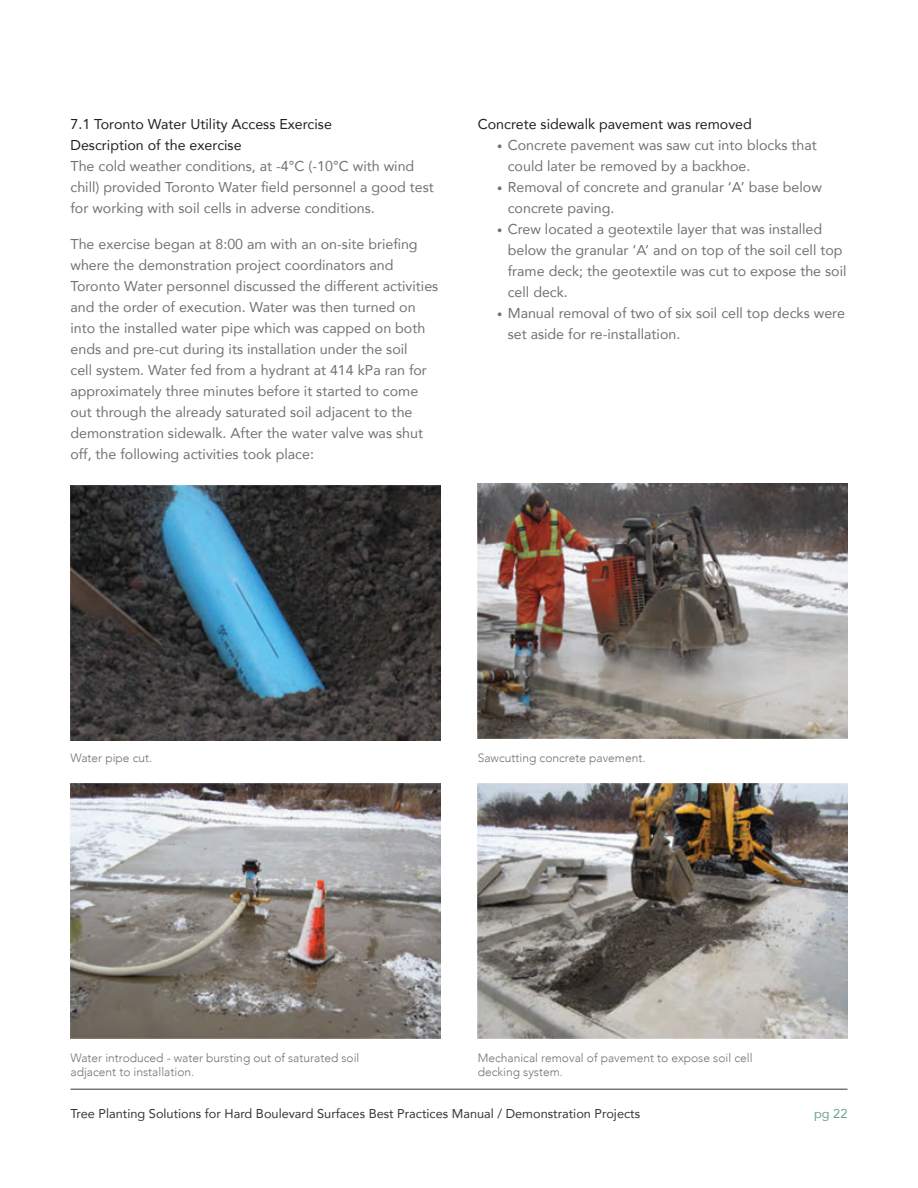
<style>
.page{position:relative;width:918px;height:1188px;background:#fff}
.page>*{position:absolute;margin:0;border:0;box-sizing:border-box;transform-origin:0 0}
.body_text{font:14.25px/21px "Avenir";color:#717275}
.body_no_space{font:14.25px "Avenir";color:#231f20}
.Apendix_Head_2{font:14.25px "Avenir";color:#231f20}
.t1{font:12.75px "Avenir";color:#363536}
.t2{font:12.75px "Avenir";color:#6ca18e}
.captions{font:300 12px/14.4px "Avenir";color:#717275}
.s1{font-weight:300;font-size:10.5px}
</style>
<div class="page">
<hr style="left:70px;top:1089px;width:778px;height:1px;background:#363536">
<img style="left:70px;top:486px;width:370px;height:255px">
<img style="left:70px;top:784px;width:370px;height:255px">
<img style="left:478px;top:484px;width:370px;height:254px">
<img style="left:478px;top:784px;width:370px;height:255px">
<p class="Apendix_Head_2" style="left:70px;top:113px;width:263px">7.1 Toronto Water Utility Access Exercise</p>
<p class="body_no_space" style="left:70px;top:134px;width:173px">Description of the exercise</p>
<p class="body_text" style="left:70px;top:155px;width:365px">The cold weather conditions, at -4°C (-10°C with wind chill) provided Toronto Water field personnel a good test for working with soil cells in adverse conditions.</p>
<p class="body_text" style="left:70px;top:233px;width:369px">The exercise began at 8:00 am with an on-site briefing where the demonstration project coordinators and Toronto Water personnel discussed the different activities and the order of execution. Water was then turned on into the installed water pipe which was capped on both ends and pre-cut during its installation under the soil<br>cell system. Water fed from a hydrant at 414 kPa ran for approximately three minutes before it started to come out through the already saturated soil adjacent to the demonstration sidewalk. After the water valve was shut off, the following activities took place:</p>
<p class="body_no_space" style="left:478px;top:113px;width:276px">Concrete sidewalk pavement was removed</p>
<p class="body_text" style="left:508px;top:134px;width:311px;text-indent:-10px"><span class="s1">•</span> Concrete pavement was saw cut into blocks that could later be removed by a backhoe.</p>
<p class="body_text" style="left:508px;top:176px;width:316px;text-indent:-10px"><span class="s1">•</span> Removal of concrete and granular ‘A’ base below concrete paving.</p>
<p class="body_text" style="left:508px;top:218px;width:340px;text-indent:-10px"><span class="s1">•</span> Crew located a geotextile layer that was installed below the granular ‘A’ and on top of the soil cell top frame deck; the geotextile was cut to expose the soil cell deck.</p>
<p class="body_text" style="left:508px;top:302px;width:339px;text-indent:-10px"><span class="s1">•</span> Manual removal of two of six soil cell top decks were set aside for re-installation.</p>
<p class="captions" style="left:70px;top:750px;width:83px">Water pipe cut.</p>
<p class="captions" style="left:70px;top:1050px;width:291px">Water introduced - water bursting out of saturated soil adjacent to installation.</p>
<p class="captions" style="left:478px;top:750px;width:169px">Sawcutting concrete pavement.</p>
<p class="captions" style="left:478px;top:1050px;width:276px">Mechanical removal of pavement to expose soil cell decking system.</p>
<p class="t1" style="left:70px;top:1103px;width:571px">Tree Planting Solutions for Hard Boulevard Surfaces Best Practices Manual / Demonstration Projects</p>
<p class="t2" style="left:814px;top:1103px;width:35px">pg 22</p>
</div>
